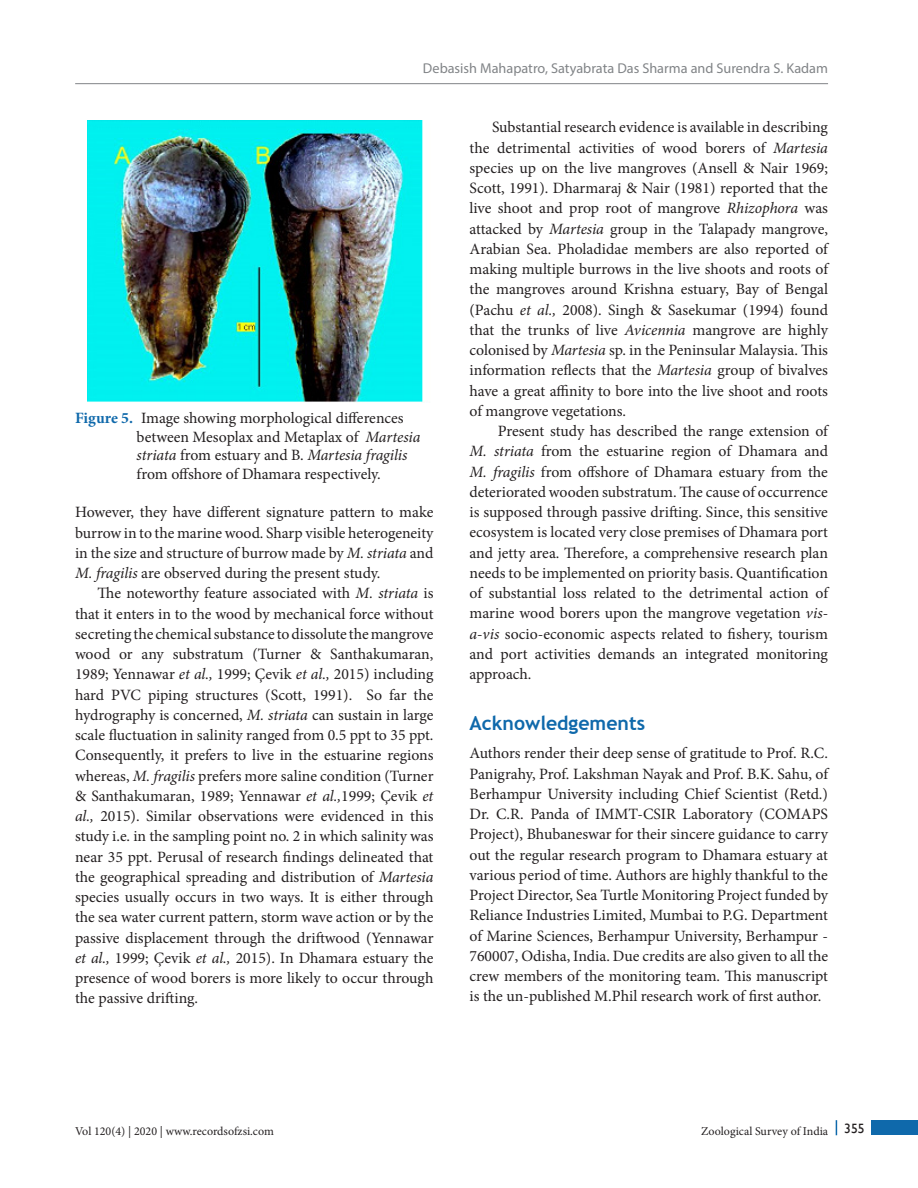
<style>
.page{position:relative;width:918px;height:1188px;background:#fff}
.page>*{position:absolute;margin:0;border:0;box-sizing:border-box;transform-origin:0 0}
.t1{font:700 19.5px "Trebuchet MS";color:#0f69ab}
.TXI{font:15.75px/20.2px "Minion Pro";letter-spacing:-.005em;color:#231f20;text-align:justify}
.TX{font:15.75px/20.2px "Minion Pro";letter-spacing:-.005em;color:#231f20;text-align:justify}
.FigureTitle{font:15.75px/18.9px "Minion Pro";letter-spacing:-.005em;color:#231f20}
.t2{font:14.25px "Myriad Pro";color:#818487}
.t3{font:12px "Minion Pro";color:#231f20}
.s1{font-weight:700;color:#0f69ab}
.s2{font-style:italic}
.s3{font-family:"Gill Sans";font-size:13.5px}
</style>
<div class="page">
<div style="left:872px;top:1120px;width:46px;height:15px;background:#0f69ab"></div>
<svg style="left:836px;top:1120px;width:1px;height:15px"></svg>
<hr style="left:75px;top:83px;width:753px;height:1px;background:#818487">
<img style="left:88px;top:121px;width:335px;height:281px">
<p class="t2" style="left:423px;top:59px;width:407px">Debasish Mahapatro, Satyabrata Das Sharma and Surendra S. Kadam</p>
<p class="FigureTitle" style="left:137px;top:408px;width:285px;text-indent:-62px"><span class="s1">Figure 5.</span> Image showing morphological differences between Mesoplax and Metaplax of <span class="s2">Martesia striata</span> from estuary and B. <span class="s2">Martesia fragilis </span>from offshore of Dhamara respectively.</p>
<p class="TX" style="left:75px;top:502px;width:360px">However, they have different signature pattern to make burrow in to the marine wood. Sharp visible heterogeneity in the size and structure of burrow made by <span class="s2">M. striata</span> and <span class="s2">M. fragilis</span> are observed during the present study.</p>
<p class="TXI" style="left:75px;top:583px;width:360px;text-indent:23px">The noteworthy feature associated with <span class="s2">M. striata</span> is that it enters in to the wood by mechanical force without secreting the chemical substance to dissolute the mangrove wood or any substratum (Turner &amp; Santhakumaran, 1989; Yennawar <span class="s2">et al.,</span> 1999; Çevik <span class="s2">et al.,</span> 2015) including hard PVC piping structures (Scott, 1991). So far the hydrography is concerned, <span class="s2">M. striata</span> can sustain in large scale fluctuation in salinity ranged from 0.5 ppt to 35 ppt.<br>Consequently, it prefers to live in the estuarine regions whereas, <span class="s2">M. fragilis</span> prefers more saline condition (Turner &amp; Santhakumaran, 1989; Yennawar <span class="s2">et al.,</span>1999; Çevik <span class="s2">et al.,</span> 2015). Similar observations were evidenced in this study i.e. in the sampling point no. 2 in which salinity was near 35 ppt. Perusal of research findings delineated that the geographical spreading and distribution of <span class="s2">Martesia </span>species usually occurs in two ways. It is either through the sea water current pattern, storm wave action or by the passive displacement through the driftwood (Yennawar <span class="s2">et al.,</span> 1999; Çevik <span class="s2">et al.,</span> 2015). In Dhamara estuary the presence of wood borers is more likely to occur through the passive drifting.</p>
<p class="TXI" style="left:470px;top:117px;width:360px;text-indent:23px">Substantial research evidence is available in describing the detrimental activities of wood borers of <span class="s2">Martesia </span>species up on the live mangroves (Ansell &amp; Nair 1969; Scott, 1991). Dharmaraj &amp; Nair (1981) reported that the live shoot and prop root of mangrove <span class="s2">Rhizophora</span> was attacked by <span class="s2">Martesia</span> group in the Talapady mangrove, Arabian Sea. Pholadidae members are also reported of making multiple burrows in the live shoots and roots of the mangroves around Krishna estuary, Bay of Bengal (Pachu <span class="s2">et al.,</span> 2008). Singh &amp; Sasekumar (1994) found that the trunks of live <span class="s2">Avicennia</span> mangrove are highly colonised by <span class="s2">Martesia</span> sp. in the Peninsular Malaysia. This information reflects that the <span class="s2">Martesia</span> group of bivalves have a great affinity to bore into the live shoot and roots of mangrove vegetations.</p>
<p class="TXI" style="left:470px;top:421px;width:360px;text-indent:28px">Present study has described the range extension of <span class="s2">M. striata</span> from the estuarine region of Dhamara and <span class="s2">M. fragilis</span> from offshore of Dhamara estuary from the deteriorated wooden substratum. The cause of occurrence is supposed through passive drifting. Since, this sensitive ecosystem is located very close premises of Dhamara port and jetty area. Therefore, a comprehensive research plan needs to be implemented on priority basis. Quantification of substantial loss related to the detrimental action of marine wood borers upon the mangrove vegetation <span class="s2">vis&shy;a-vis</span> socio-economic aspects related to fishery, tourism and port activities demands an integrated monitoring approach.</p>
<h1 class="t1" style="left:470px;top:710px;width:177px">Acknowledgements</h1>
<p class="TX" style="left:470px;top:743px;width:360px">Authors render their deep sense of gratitude to Prof. R.C.<br>Panigrahy, Prof. Lakshman Nayak and Prof. B.K. Sahu, of Berhampur University including Chief Scientist (Retd.)<br>Dr. C.R. Panda of IMMT-CSIR Laboratory (COMAPS Project), Bhubaneswar for their sincere guidance to carry out the regular research program to Dhamara estuary at various period of time. Authors are highly thankful to the Project Director, Sea Turtle Monitoring Project funded by Reliance Industries Limited, Mumbai to P.G. Department of Marine Sciences, Berhampur University, Berhampur - 760007, Odisha, India. Due credits are also given to all the crew members of the monitoring team. This manuscript is the un-published M.Phil research work of first author.</p>
<p class="t3" style="left:75px;top:1123px;width:200px">Vol 120(4) | 2020 | www.recordsofzsi.com</p>
<p class="t3" style="left:701px;top:1123px;width:165px">Zoological Survey of India <span class="s3">355</span></p>
</div>
